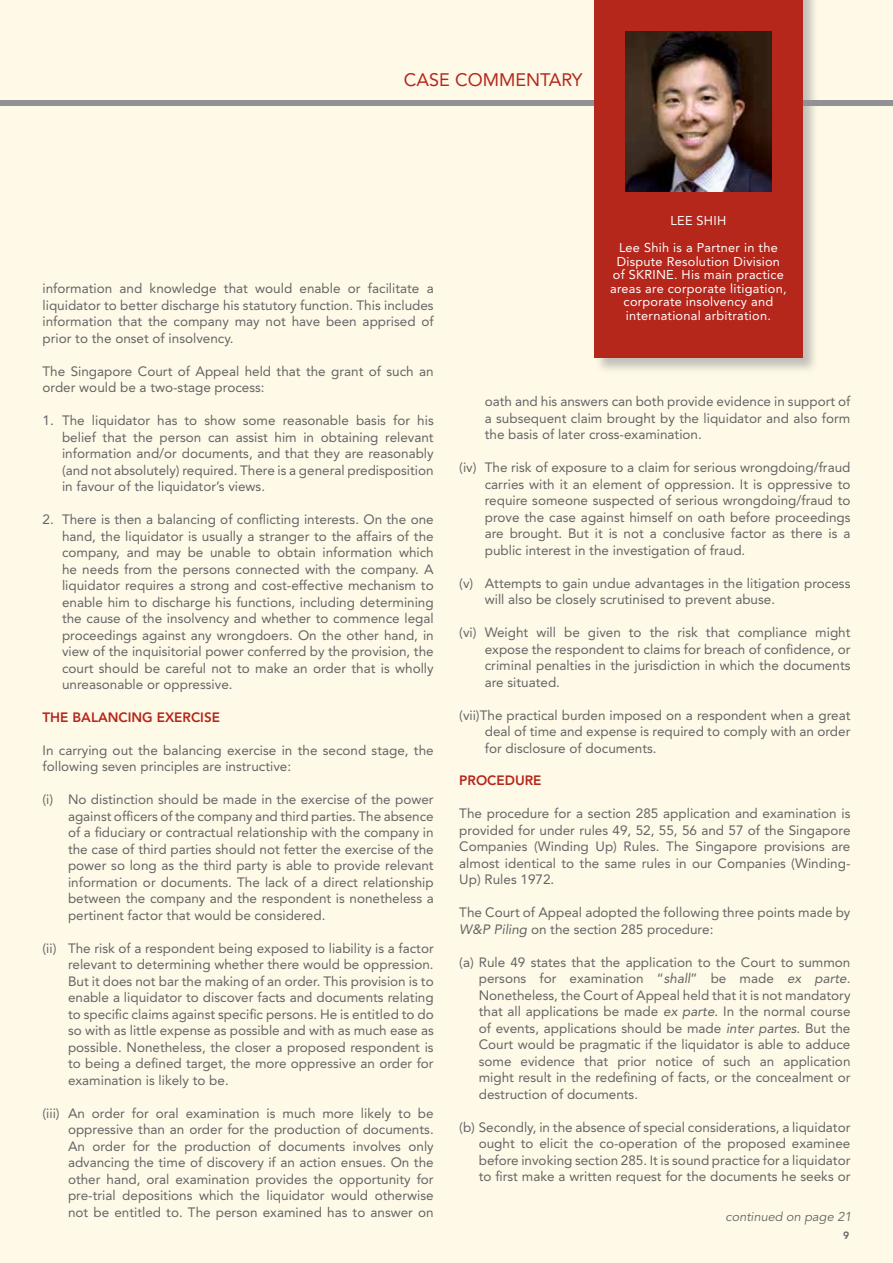
<style>
.page{position:relative;width:893px;height:1263px;background:#fffae7}
.page>*{position:absolute;margin:0;border:0;box-sizing:border-box;transform-origin:0 0}
.t1{font:18px "Avenir";color:#b5261b}
.t2{font:13.5px/16.5px "Avenir";color:#636466;text-align:justify}
.t3{font:800 13.5px "Avenir";color:#b5261b}
.t4{font:12.75px/13.5px "Avenir";letter-spacing:.02em;color:#fff;text-align:center}
.t5{font:italic 12.75px "Avenir";color:#636466}
.t6{font:800 10.5px "Avenir";color:#636466}
.s1{font-style:italic}
</style>
<div class="page">
<div style="left:0;top:101px;width:893px;height:5px;background:#919195"></div>
<div style="left:594px;top:0;width:225px;height:374px;background:#919195;opacity:.55"></div>
<div style="left:594px;top:0;width:209px;height:357px;background:#b5261b"></div>
<img style="left:626px;top:32px;width:145px;height:160px">
<h1 class="t1" style="left:404px;top:70px;width:180px">CASE COMMENTARY</h1>
<p class="t2" style="left:43px;top:280px;width:393px">information and knowledge that would enable or facilitate a liquidator to better discharge his statutory function. This includes information that the company may not have been apprised of prior to the onset of insolvency.</p>
<p class="t2" style="left:43px;top:363px;width:393px">The Singapore Court of Appeal held that the grant of such an order would be a two-stage process:</p>
<p class="t2" style="left:62px;top:412px;width:373px;text-indent:-19px">1. The liquidator has to show some reasonable basis for his belief that the person can assist him in obtaining relevant information and/or documents, and that they are reasonably (and not absolutely) required. There is a general predisposition in favour of the liquidator’s views.</p>
<p class="t2" style="left:62px;top:511px;width:373px;text-indent:-19px">2. There is then a balancing of conflicting interests. On the one hand, the liquidator is usually a stranger to the affairs of the company, and may be unable to obtain information which he needs from the persons connected with the company. A liquidator requires a strong and cost-effective mechanism to enable him to discharge his functions, including determining the cause of the insolvency and whether to commence legal proceedings against any wrongdoers. On the other hand, in view of the inquisitorial power conferred by the provision, the court should be careful not to make an order that is wholly unreasonable or oppressive.</p>
<p class="t3" style="left:43px;top:709px;width:179px">THE BALANCING EXERCISE</p>
<p class="t2" style="left:43px;top:742px;width:393px">In carrying out the balancing exercise in the second stage, the following seven principles are instructive:</p>
<p class="t2" style="left:68px;top:791px;width:367px;text-indent:-26px">(i) No distinction should be made in the exercise of the power against officers of the company and third parties. The absence of a fiduciary or contractual relationship with the company in the case of third parties should not fetter the exercise of the power so long as the third party is able to provide relevant information or documents. The lack of a direct relationship between the company and the respondent is nonetheless a pertinent factor that would be considered.</p>
<p class="t2" style="left:68px;top:940px;width:367px;text-indent:-26px">(ii) The risk of a respondent being exposed to liability is a factor relevant to determining whether there would be oppression.<br>But it does not bar the making of an order. This provision is to enable a liquidator to discover facts and documents relating to specific claims against specific persons. He is entitled to do so with as little expense as possible and with as much ease as possible. Nonetheless, the closer a proposed respondent is to being a defined target, the more oppressive an order for examination is likely to be.</p>
<p class="t2" style="left:68px;top:1105px;width:367px;text-indent:-26px">(iii) An order for oral examination is much more likely to be oppressive than an order for the production of documents.<br>An order for the production of documents involves only advancing the time of discovery if an action ensues. On the other hand, oral examination provides the opportunity for pre-trial depositions which the liquidator would otherwise not be entitled to. The person examined has to answer on</p>
<p class="t4" style="left:619px;top:207px;width:160px;line-height:27px">LEE SHIH<br>Lee Shih is a Partner in the</p>
<p class="t4" style="left:610px;top:255px;width:178px">Dispute Resolution Division of SKRINE. His main practice areas are corporate litigation, corporate insolvency and international arbitration.</p>
<p class="t2" style="left:485px;top:393px;width:367px">oath and his answers can both provide evidence in support of a subsequent claim brought by the liquidator and also form the basis of later cross-examination.</p>
<p class="t2" style="left:485px;top:459px;width:367px;text-indent:-26px">(iv) The risk of exposure to a claim for serious wrongdoing/fraud carries with it an element of oppression. It is oppressive to require someone suspected of serious wrongdoing/fraud to prove the case against himself on oath before proceedings are brought. But it is not a conclusive factor as there is a public interest in the investigation of fraud.</p>
<p class="t2" style="left:485px;top:575px;width:367px;text-indent:-26px">(v) Attempts to gain undue advantages in the litigation process will also be closely scrutinised to prevent abuse.</p>
<p class="t2" style="left:485px;top:624px;width:367px;text-indent:-26px">(vi) Weight will be given to the risk that compliance might expose the respondent to claims for breach of confidence, or criminal penalties in the jurisdiction in which the documents are situated.</p>
<p class="t2" style="left:485px;top:707px;width:367px;text-indent:-26px">(vii)The practical burden imposed on a respondent when a great deal of time and expense is required to comply with an order for disclosure of documents.</p>
<p class="t3" style="left:459px;top:773px;width:84px">PROCEDURE</p>
<p class="t2" style="left:459px;top:805px;width:393px">The procedure for a section 285 application and examination is provided for under rules 49, 52, 55, 56 and 57 of the Singapore Companies (Winding Up) Rules. The Singapore provisions are almost identical to the same rules in our Companies (Winding-Up) Rules 1972.</p>
<p class="t2" style="left:459px;top:904px;width:393px">The Court of Appeal adopted the following three points made by<br><span class="s1">W&amp;P Piling</span> on the section 285 procedure:</p>
<p class="t2" style="left:479px;top:954px;width:373px;text-indent:-19px">(a) Rule 49 states that the application to the Court to summon persons for examination “<span class="s1">shall</span>” be made <span class="s1">ex parte</span>.<br>Nonetheless, the Court of Appeal held that it is not mandatory that all applications be made <span class="s1">ex parte</span>. In the normal course of events, applications should be made <span class="s1">inter partes</span>. But the Court would be pragmatic if the liquidator is able to adduce some evidence that prior notice of such an application might result in the redefining of facts, or the concealment or destruction of documents.</p>
<p class="t2" style="left:479px;top:1119px;width:373px;text-indent:-19px">(b) Secondly, in the absence of special considerations, a liquidator ought to elicit the co-operation of the proposed examinee before invoking section 285. It is sound practice for a liquidator to first make a written request for the documents he seeks or</p>
<p class="t5" style="left:726px;top:1209px;width:127px">continued on page 21</p>
<p class="t6" style="left:843px;top:1229px;width:8px">9</p>
</div>
